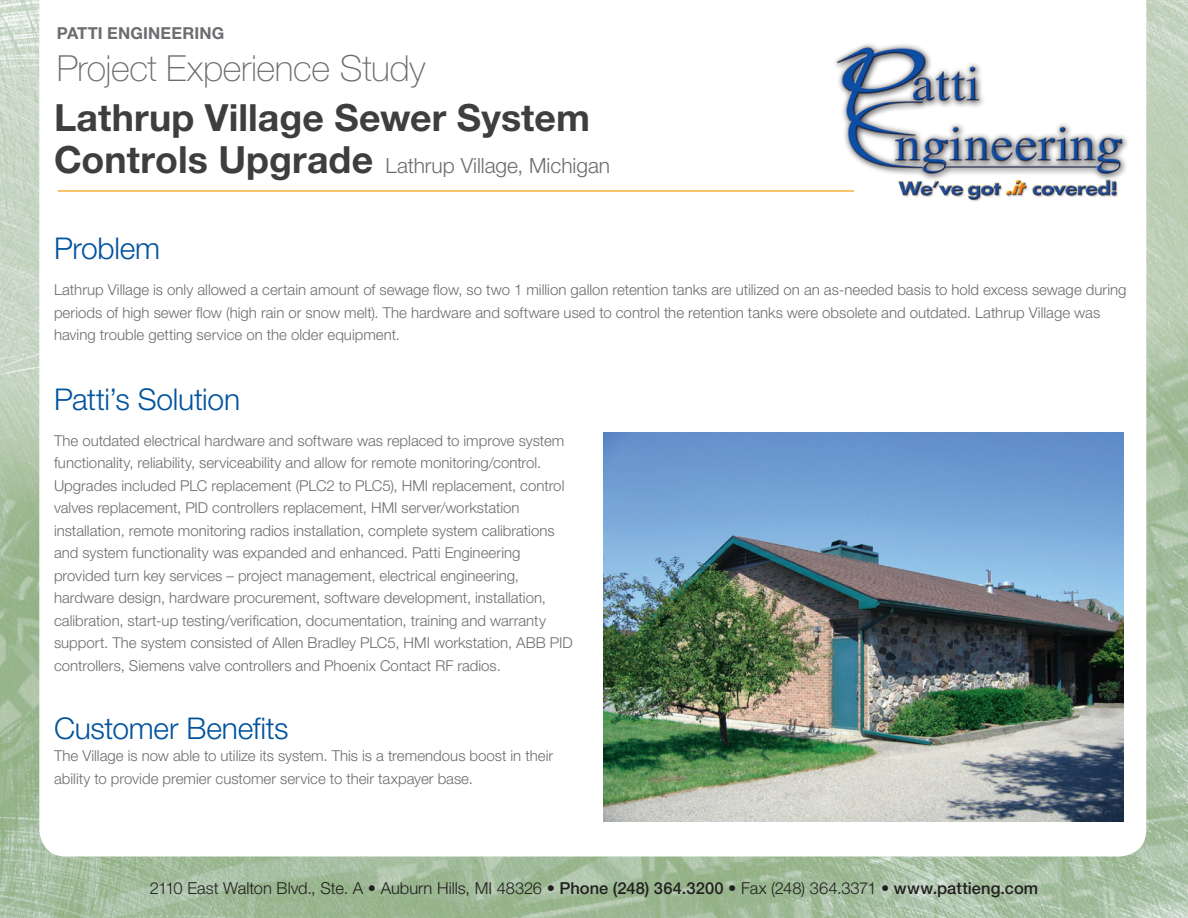
<style>
.page{position:relative;width:1188px;height:918px;background:#fff}
.page>*{position:absolute;margin:0;border:0;box-sizing:border-box;transform-origin:0 0}
.t1{font:700 37.5px/42px "Helvetica Neue";color:#3e3e3f}
.t2{font:100 36px "Helvetica Neue";letter-spacing:-.01em;color:#6c6d70}
.t3{font:300 30px "Helvetica Neue";letter-spacing:-.01em;color:#01539e}
.t4{font:300 21px "Helvetica Neue";color:#6c6d70}
.t5{font:300 16.5px "Helvetica Neue";color:#231f20}
.t6{font:700 16.5px "Helvetica Neue";letter-spacing:.005em;color:#6c6d70}
.t7{font:300 15px/22.5px "Helvetica Neue";color:#6c6d70}
.s1{font-weight:100}
.s2{font-weight:500}
</style>
<div class="page">
<img style="left:0;top:0;width:1188px;height:918px">
<p class="t6" style="left:57px;top:23px;width:169px">PATTI ENGINEERING</p>
<p class="t2" style="left:57px;top:48px;width:370px">Project Experience Study</p>
<p class="t1" style="left:54px;top:96px;width:537px">Lathrup Village Sewer System<br>Controls Upgrade</p>
<p class="t4" style="left:386px;top:153px;width:226px">Lathrup Village, Michigan</p>
<p class="t3" style="left:54px;top:230px;width:108px">Problem</p>
<p class="t7" style="left:54px;top:279px;width:1074px">Lathrup Village is only allowed a certain amount of sewage flow, so two 1 million gallon retention tanks are utilized on an as-needed basis to hold excess sewage during periods of high sewer flow (high rain or snow melt). The hardware and software used to control the retention tanks were obsolete and outdated. Lathrup Village was having trouble getting service on the older equipment.</p>
<p class="t3" style="left:54px;top:381px;width:188px">Patti’s Solution</p>
<p class="t7" style="left:54px;top:429px;width:520px">The outdated electrical hardware and software was replaced to improve system functionality, reliability, serviceability and allow for remote monitoring/control.<br>Upgrades included PLC replacement (PLC2 to PLC5), HMI replacement, control valves replacement, PID controllers replacement, HMI server/workstation installation, remote monitoring radios installation, complete system calibrations and system functionality was expanded and enhanced. Patti Engineering provided turn key services – project management, electrical engineering, hardware design, hardware procurement, software development, installation, calibration, start-up testing/verification, documentation, training and warranty support. The system consisted of Allen Bradley PLC5, HMI workstation, ABB PID controllers, Siemens valve controllers and Phoenix Contact RF radios.</p>
<p class="t3" style="left:54px;top:710px;width:236px">Customer Benefits</p>
<p class="t7" style="left:54px;top:745px;width:501px">The Village is now able to utilize its system. This is a tremendous boost in their ability to provide premier customer service to their taxpayer base.</p>
<p class="t5" style="left:150px;top:878px;width:890px">2110 East Walton Blvd., Ste. A <span class="s1">•</span> Auburn Hills, MI 48326 <span class="s1">•</span> <span class="s2">Phone (248) 364.3200</span> <span class="s1">•</span> Fax (248) 364.3371 <span class="s1">•</span> <span class="s2">www.pattieng.com</span></p>
</div>
